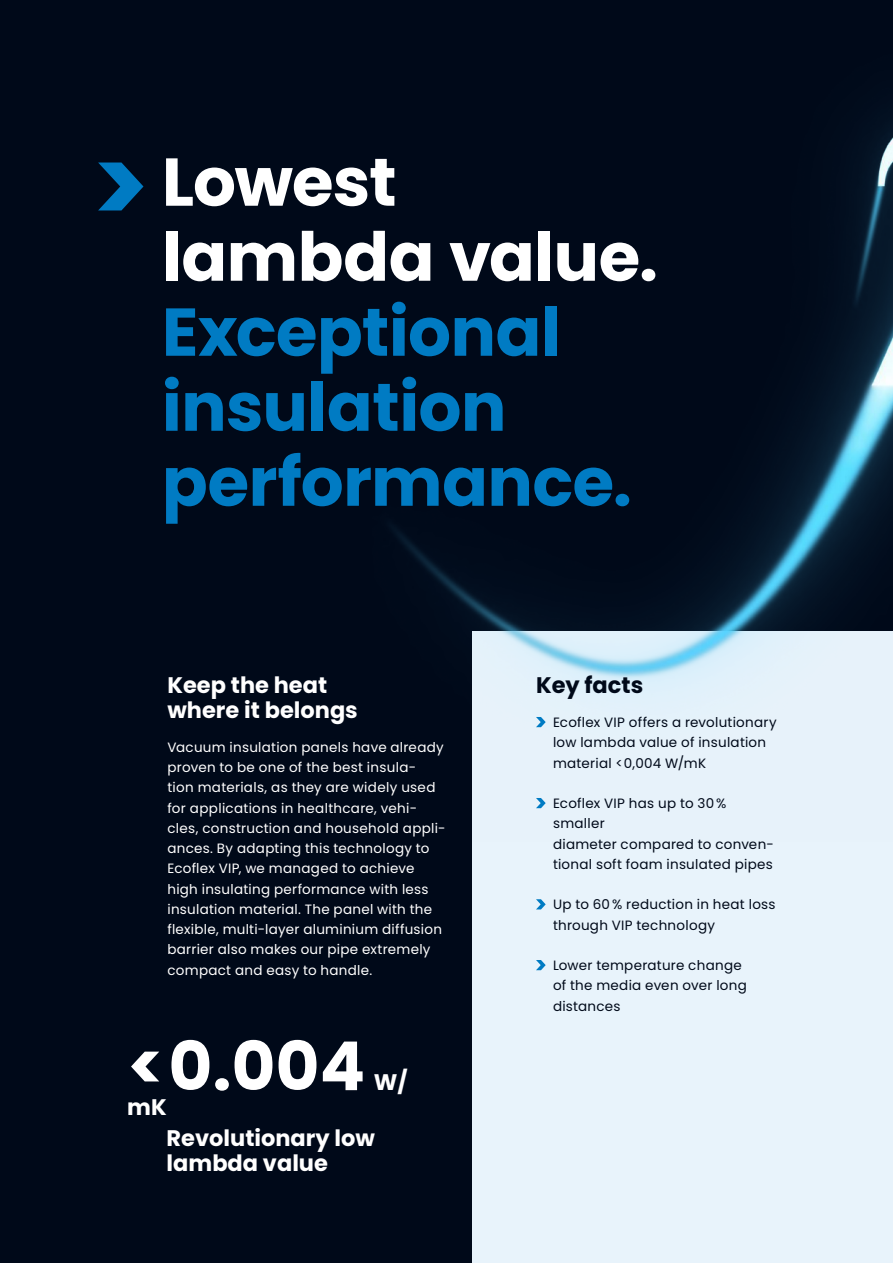
<style>
.page{position:relative;width:893px;height:1263px;background:#000919}
.page>*{position:absolute;margin:0;border:0;box-sizing:border-box;transform-origin:0 0}
.t1{font:700 67.5px/75px "Poppins";letter-spacing:-.01em;color:#007bc3}
.t2{font:700 67.5px/75px "Poppins";letter-spacing:-.01em;color:#fff}
.t3{font:700 22.5px/24.8px "Poppins";color:#fff}
.t4{font:700 22.5px "Poppins";color:#000919}
.t5{font:13.5px/20.2px "Poppins";letter-spacing:.02em;color:#fff}
.t6{font:13.5px/20.2px "Poppins";letter-spacing:.02em;color:#000919}
</style>
<div class="page">
<div style="left:472px;top:631px;width:421px;height:632px;background:#e8f3fb"></div>
<svg style="left:98px;top:162px;width:45px;height:48px"></svg>
<img style="left:392px;top:121px;width:501px;height:688px">
<svg style="left:536px;top:717px;width:10px;height:10px"></svg>
<svg style="left:536px;top:798px;width:10px;height:10px"></svg>
<svg style="left:536px;top:899px;width:10px;height:10px"></svg>
<svg style="left:536px;top:960px;width:10px;height:10px"></svg>
<h1 class="t2" style="left:162px;top:145px;width:498px">Lowest lambda value.</h1>
<h1 class="t1" style="left:162px;top:295px;width:471px">Exceptional insulation performance.</h1>
<h2 class="t3" style="left:167px;top:673px;width:192px">Keep the heat where it belongs</h2>
<p class="t5" style="left:167px;top:737px;width:280px">Vacuum insulation panels have already proven to be one of the best insula&shy;tion materials, as they are widely used for applications in healthcare, vehi&shy;cles, construction and household appli&shy;ances. By adapting this technology to Ecoflex VIP, we managed to achieve high insulating performance with less insulation material. The panel with the flexible, multi-layer aluminium diffusion barrier also makes our pipe extremely compact and easy to handle.</p>
<h1 class="t2" style="left:127px;top:1029px;width:240px">&lt;0.004</h1>
<h2 class="t3" style="left:374px;top:1070px;width:35px">W/</h2>
<h2 class="t3" style="left:167px;top:1091px;width:210px;line-height:31.5px;text-indent:-39px">mK<br>Revolutionary low</h2>
<h2 class="t3" style="left:167px;top:1151px;width:163px">lambda value</h2>
<h2 class="t4" style="left:536px;top:672px;width:109px">Key facts</h2>
<p class="t6" style="left:553px;top:712px;width:225px">Ecoflex VIP offers a revolutionary low lambda value of insulation material &lt;0,004 W/mK</p>
<p class="t6" style="left:553px;top:793px;width:222px">Ecoflex VIP has up to 30% smaller<br>diameter compared to conven&shy;tional soft foam insulated pipes</p>
<p class="t6" style="left:553px;top:895px;width:224px">Up to 60% reduction in heat loss through VIP technology</p>
<p class="t6" style="left:553px;top:955px;width:195px">Lower temperature change of the media even over long distances</p>
</div>
